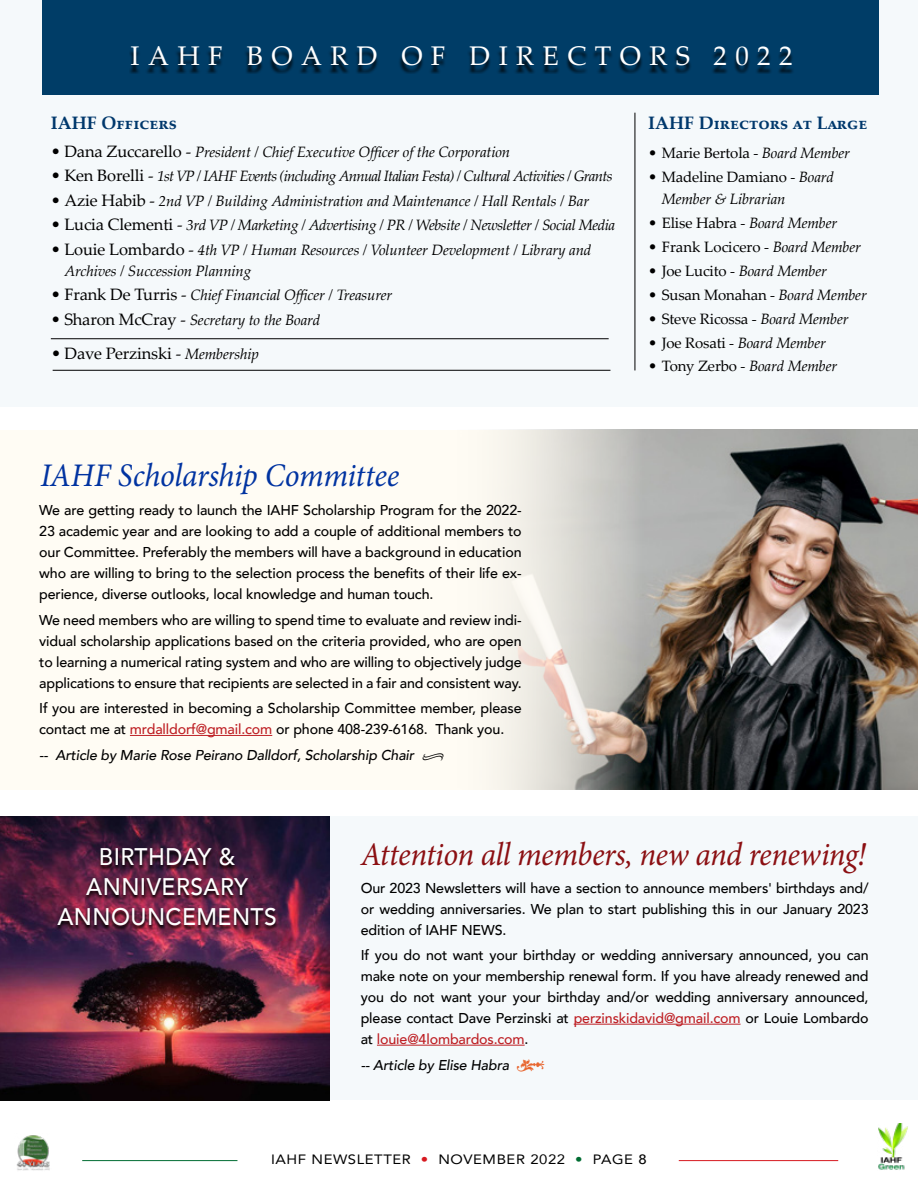
<style>
.page{position:relative;width:918px;height:1188px;background:#fff}
.page>*{position:absolute;margin:0;border:0;box-sizing:border-box;transform-origin:0 0}
.t1{font:italic 33px "Minion Pro";letter-spacing:-.015em;color:#8b0f12;scale:.95 1}
.t2{font:italic 33px "Minion Pro";letter-spacing:-.01em;color:#0033a1;scale:.95 1}
.t3{font:27px "Palatino Linotype";letter-spacing:.31em;color:#fff}
.t4{font:500 24px/30px "Avenir";letter-spacing:.02em;color:#fff;text-align:center;scale:.95 1}
.t5{font:700 18px "Palatino Linotype";color:#00386c}
.t6{font:16.5px "Palatino Linotype";letter-spacing:-.01em;color:#000}
.t7{font:italic 15px/22.5px "Palatino Linotype";letter-spacing:-.01em;color:#000}
.t8{font:15px "Palatino Linotype";letter-spacing:-.01em;color:#000}
.t9{font:italic 15px "Palatino Linotype";letter-spacing:-.05em;color:#000}
.t10{font:italic 15px "Palatino Linotype";letter-spacing:-.03em;color:#000}
.t11{font:500 14.25px/21px "Avenir";letter-spacing:-.01em;color:#000;text-align:justify}
.t12{font:italic 500 14.25px "Avenir";letter-spacing:-.01em;color:#000}
.t13{font:13.5px "Avenir";letter-spacing:.04em;color:#000;scale:1.1 1}
.s1{font-style:normal;font-size:16.5px}
.s2{font-style:italic;font-size:15px}
.s3{font-style:italic}
.s4{font-style:normal}
.s5{color:#be1f24}
.s6{font-family:"Minion Pro";font-weight:700;font-style:normal}
.s7{color:#d71920}
.s8{color:#006c32}
.s9{font-weight:500}
</style>
<div class="page">
<div style="left:0;top:430px;width:918px;height:360px;background:#fffcf4"></div>
<div style="left:0;top:0;width:918px;height:407px;background:#f5f9fb"></div>
<div style="left:0;top:817px;width:918px;height:283px;background:#f5f9fb"></div>
<div style="left:42px;top:0;width:837px;height:94px;background:#003d67"></div>
<div style="left:129px;top:51px;width:666px;height:23px;background:#000;opacity:.85"></div>
<hr style="left:635px;top:113px;width:1px;height:257px;background:#000">
<hr style="left:51px;top:338px;width:558px;height:1px;background:#000">
<hr style="left:53px;top:370px;width:557px;height:1px;background:#000">
<img style="left:505px;top:429px;width:413px;height:360px">
<hr style="left:130px;top:735px;width:142px;height:1px;background:#be1f24">
<hr style="left:574px;top:1024px;width:167px;height:1px;background:#be1f24">
<hr style="left:377px;top:1045px;width:148px;height:1px;background:#be1f24">
<img style="left:0;top:817px;width:330px;height:283px">
<svg style="left:55px;top:850px;width:223px;height:81px;background:#581d39"></svg>
<img style="left:878px;top:1124px;width:30px;height:46px">
<hr style="left:82px;top:1160px;width:155px;height:1px;background:#006c32">
<hr style="left:679px;top:1160px;width:159px;height:1px;background:#d71920">
<img style="left:16px;top:1135px;width:34px;height:36px">
<h2 class="t3" style="left:131px;top:37px;width:664px">IAHF BOARD OF DIRECTORS 2022</h2>
<p class="t5" style="left:51px;top:110px;width:128px">IAHF Officers</p>
<p class="t7" style="left:51px;top:140px;width:461px"><span class="s1">• Dana Zuccarello -</span> President / Chief Executive Officer of the Corporation</p>
<p class="t9" style="left:51px;top:165px;width:563px"><span class="s1">• Ken Borelli -</span> 1st VP / IAHF Events (including Annual Italian Festa) / Cultural Activities / Grants</p>
<p class="t7" style="left:51px;top:189px;width:540px"><span class="s1">• Azie Habib -</span> 2nd VP / Building Administration and Maintenance / Hall Rentals / Bar</p>
<p class="t10" style="left:51px;top:214px;width:566px"><span class="s1">• Lucia Clementi -</span> 3rd VP / Marketing / Advertising / PR / Website / Newsletter / Social Media</p>
<p class="t7" style="left:64px;top:238px;width:529px;line-height:21px;text-indent:-14px"><span class="s1">• Louie Lombardo -</span> 4th VP / Human Resources / Volunteer Development / Library and<br>Archives / Succession Planning</p>
<p class="t7" style="left:51px;top:283px;width:343px"><span class="s1">• Frank De Turris -</span> Chief Financial Officer / Treasurer</p>
<p class="t7" style="left:51px;top:308px;width:271px"><span class="s1">• Sharon McCray -</span> Secretary to the Board</p>
<p class="t6" style="left:51px;top:342px;width:209px">• Dave Perzinski - <span class="s2">Membership</span></p>
<p class="t5" style="left:648px;top:110px;width:221px">IAHF Directors at Large</p>
<p class="t8" style="left:648px;top:142px;width:203px">• Marie Bertola - <span class="s3">Board Member</span></p>
<p class="t7" style="left:662px;top:165px;width:174px;text-indent:-14px"><span class="s4">• Madeline Damiano -</span> Board<br>Member &amp; Librarian</p>
<p class="t8" style="left:648px;top:213px;width:190px">• Elise Habra - <span class="s3">Board Member</span></p>
<p class="t8" style="left:648px;top:236px;width:214px">• Frank Locicero - <span class="s3">Board Member</span></p>
<p class="t8" style="left:648px;top:260px;width:180px">• Joe Lucito - <span class="s3">Board Member</span></p>
<p class="t8" style="left:648px;top:284px;width:220px">• Susan Monahan - <span class="s3">Board Member</span></p>
<p class="t8" style="left:648px;top:308px;width:202px">• Steve Ricossa - <span class="s3">Board Member</span></p>
<p class="t8" style="left:648px;top:332px;width:179px">• Joe Rosati - <span class="s3">Board Member</span></p>
<p class="t8" style="left:648px;top:356px;width:190px">• Tony Zerbo - <span class="s3">Board Member</span></p>
<h1 class="t2" style="left:40px;top:453px;width:379px">IAHF Scholarship Committee</h1>
<p class="t11" style="left:39px;top:499px;width:484px">We are getting ready to launch the IAHF Scholarship Program for the 2022- 23 academic year and are looking to add a couple of additional members to our Committee. Preferably the members will have a background in education who are willing to bring to the selection process the benefits of their life ex&shy;perience, diverse outlooks, local knowledge and human touch.</p>
<p class="t11" style="left:39px;top:609px;width:484px">We need members who are willing to spend time to evaluate and review indi&shy;vidual scholarship applications based on the criteria provided, who are open to learning a numerical rating system and who are willing to objectively judge applications to ensure that recipients are selected in a fair and consistent way.</p>
<p class="t11" style="left:39px;top:697px;width:484px">If you are interested in becoming a Scholarship Committee member, please contact me at <span class="s5">mrdalldorf@gmail.com</span> or phone 408-239-6168. Thank you.</p>
<p class="t12" style="left:39px;top:747px;width:407px">-- Article by Marie Rose Peirano Dalldorf, Scholarship Chair <span class="s6">•</span></p>
<h3 class="t4" style="left:57px;top:840px;width:233px">BIRTHDAY &amp;<br>ANNIVERSARY<br>ANNOUNCEMENTS</h3>
<h1 class="t1" style="left:361px;top:832px;width:533px">Attention all members, new and renewing!</h1>
<p class="t11" style="left:361px;top:876px;width:509px">Our 2023 Newsletters will have a section to announce members' birthdays and/ or wedding anniversaries. We plan to start publishing this in our January 2023 edition of IAHF NEWS.</p>
<p class="t11" style="left:361px;top:944px;width:509px">If you do not want your birthday or wedding anniversary announced, you can make note on your membership renewal form. If you have already renewed and you do not want your your birthday and/or wedding anniversary announced, please contact Dave Perzinski at <span class="s5">perzinskidavid@gmail.com</span> or Louie Lombardo at <span class="s5">louie@4lombardos.com</span>.</p>
<p class="t12" style="left:361px;top:1056px;width:150px">-- Article by Elise Habra</p>
<p class="t13" style="left:271px;top:1149px;width:343px">IAHF NEWSLETTER <span class="s7">•</span> NOVEMBER 2022 <span class="s8">•</span> PAGE <span class="s9">8</span></p>
</div>
